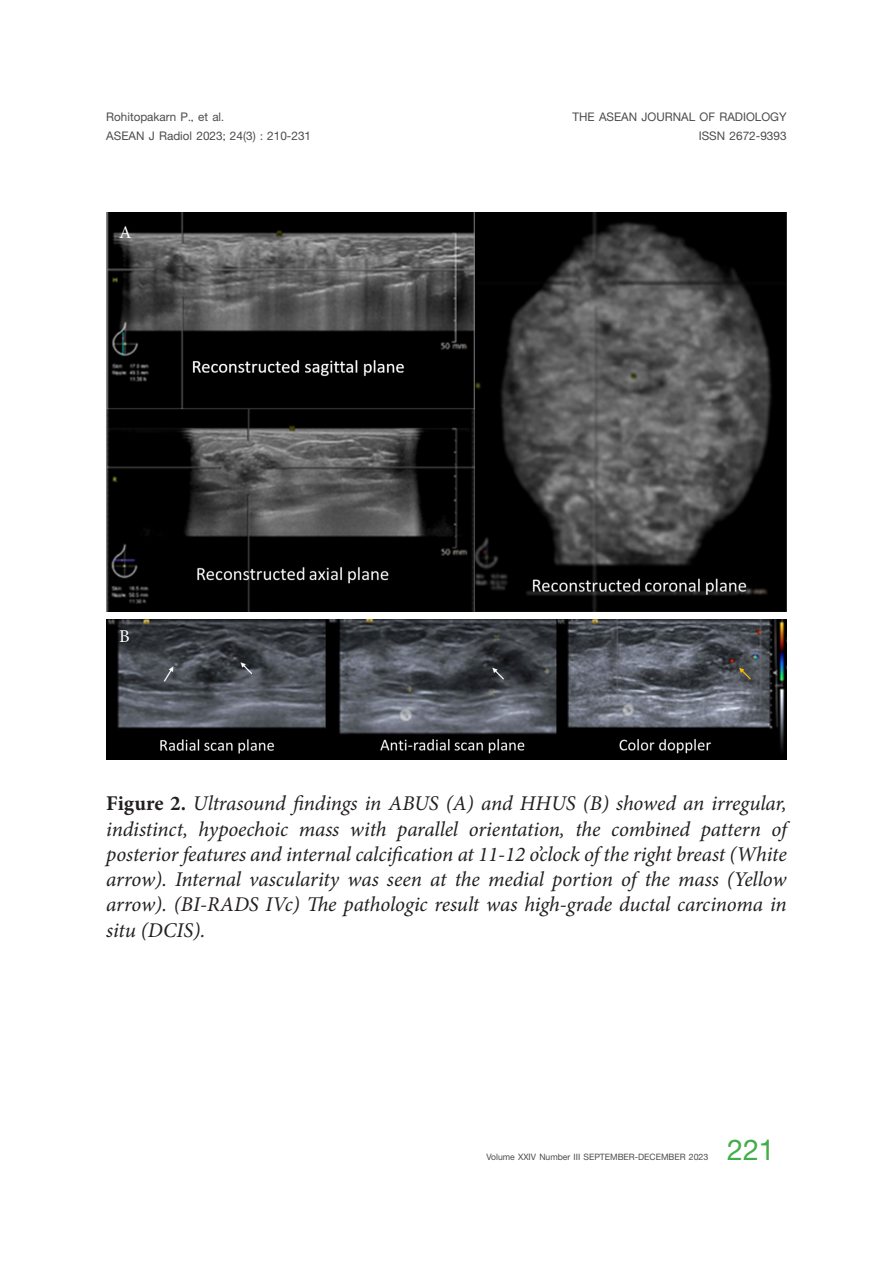
<style>
.page{position:relative;width:893px;height:1263px;background:#fff}
.page>*{position:absolute;margin:0;border:0;box-sizing:border-box;transform-origin:0 0}
.t1{font:700 43.5px "PSL Kanda Pro";color:#40ae49}
.t2{font:italic 21px/25.2px "Minion Pro";letter-spacing:-.005em;color:#231f20;text-align:justify}
.t3{font:700 18px "PSL Kanda Pro";color:#4b4c4d}
.t4{font:18px "Minion Pro";color:#fff}
.t5{font:700 13.35px "PSL Kanda Pro";color:#4b4c4d}
.s1{color:#4d4e4f}
.s2{font-weight:700;font-style:normal}
</style>
<div class="page">
<img style="left:106px;top:213px;width:681px;height:399px">
<img style="left:106px;top:619px;width:681px;height:140px">
<p class="t3" style="left:106px;top:107px;width:119px">Rohitopakarn P.<span class="s1">, et al.</span></p>
<p class="t3" style="left:106px;top:126px;width:206px">ASEAN J Radiol 2023; 24(3) : 210-231</p>
<p class="t4" style="left:119px;top:221px;width:14px">A</p>
<p class="t4" style="left:119px;top:625px;width:12px">B</p>
<p class="t3" style="left:572px;top:107px;width:216px">THE ASEAN JOURNAL OF RADIOLOGY</p>
<p class="t3" style="left:699px;top:126px;width:89px">ISSN 2672-9393</p>
<p class="t2" style="left:106px;top:791px;width:682px"><span class="s2">Figure 2.</span> Ultrasound findings in ABUS (A) and HHUS (B) showed an irregular, indistinct, hypoechoic mass with parallel orientation, the combined pattern of posterior features and internal calcification at 11-12 o’clock of the right breast (White arrow). Internal vascularity was seen at the medial portion of the mass (Yellow arrow). (BI-RADS IVc) The pathologic result was high-grade ductal carcinoma in situ (DCIS).</p>
<p class="t5" style="left:486px;top:1149px;width:223px">Volume XXIV Number III SEPTEMBER-DECEMBER 2023</p>
<h1 class="t1" style="left:727px;top:1125px;width:49px">221</h1>
</div>
